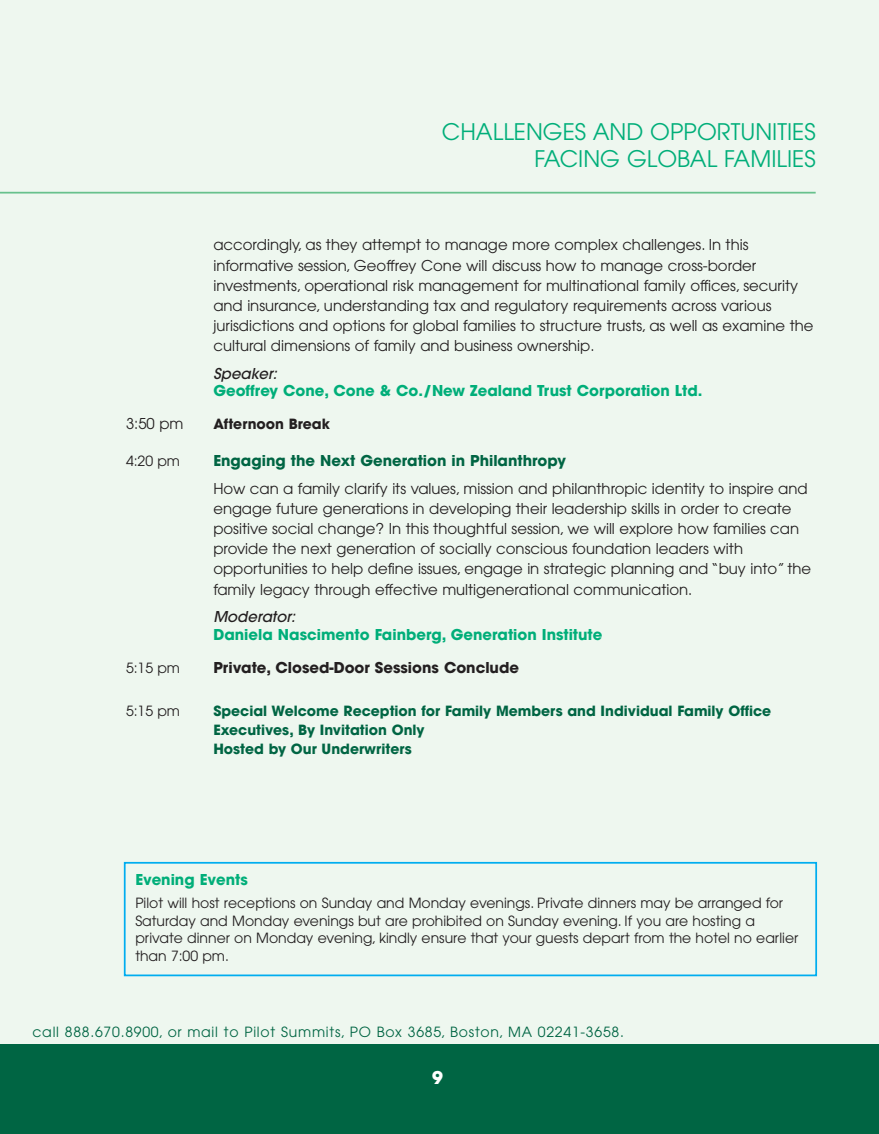
<style>
.page{position:relative;width:879px;height:1134px;background:#fff}
.page>*{position:absolute;margin:0;border:0;box-sizing:border-box;transform-origin:0 0}
.t1{font:22.75px/27.3px "Avant Garde";color:#00ae79;text-align:right}
.t2{font:700 17.5px "Avant Garde";color:#fff}
.t3{font:14.88px/20.1px "Avant Garde";color:#231f20}
.t4{font:700 14.88px "Avant Garde";color:#00ae79}
.t5{font:700 14.88px "Avant Garde";color:#006543}
.t6{font:700 14.88px "Avant Garde";color:#231f20}
.t7{font:italic 500 14.88px "Avant Garde";color:#231f20}
.t8{font:14px/17.5px "Avant Garde";color:#231f20}
.t9{font:700 14px/19.2px "Avant Garde";color:#006543}
.t10{font:14px "Avant Garde";letter-spacing:.055em;color:#006543}
.t11{font:700 14px "Avant Garde";color:#231f20}
</style>
<div class="page">
<div style="left:0;top:0;width:878px;height:1069px;background:#eef7ef"></div>
<div style="left:0;top:1045px;width:878px;height:89px;background:#006543"></div>
<hr style="left:0;top:192px;width:815px;height:2px;background:#67c18c">
<div style="left:124px;top:862px;width:693px;height:114px;border:2px solid #00adef"></div>
<h1 class="t1" style="left:442px;top:118px;width:375px">CHALLENGES AND OPPORTUNITIES<br>FACING GLOBAL FAMILIES</h1>
<p class="t3" style="left:213px;top:235px;width:601px">accordingly, as they attempt to manage more complex challenges. In this informative session, Geoffrey Cone will discuss how to manage cross-border investments, operational risk management for multinational family offices, security and insurance, understanding tax and regulatory requirements across various jurisdictions and options for global families to structure trusts, as well as examine the cultural dimensions of family and business ownership.</p>
<p class="t7" style="left:213px;top:364px;width:68px">Speaker:</p>
<p class="t4" style="left:213px;top:381px;width:490px">Geoffrey Cone, Cone &amp; Co./New Zealand Trust Corporation Ltd.</p>
<p class="t3" style="left:126px;top:414px;width:59px">3:50 pm</p>
<p class="t11" style="left:213px;top:415px;width:118px">Afternoon Break</p>
<p class="t8" style="left:126px;top:452px;width:56px">4:20 pm</p>
<p class="t5" style="left:213px;top:451px;width:354px">Engaging the Next Generation in Philanthropy</p>
<p class="t3" style="left:213px;top:478px;width:599px">How can a family clarify its values, mission and philanthropic identity to inspire and engage future generations in developing their leadership skills in order to create positive social change? In this thoughtful session, we will explore how families can provide the next generation of socially conscious foundation leaders with opportunities to help define issues, engage in strategic planning and “buy into” the family legacy through effective multigenerational communication.</p>
<p class="t7" style="left:213px;top:608px;width:87px">Moderator:</p>
<p class="t4" style="left:213px;top:625px;width:390px">Daniela Nascimento Fainberg, Generation Institute</p>
<p class="t8" style="left:126px;top:659px;width:56px">5:15 pm</p>
<p class="t6" style="left:213px;top:658px;width:307px">Private, Closed-Door Sessions Conclude</p>
<p class="t8" style="left:126px;top:702px;width:56px">5:15 pm</p>
<p class="t9" style="left:213px;top:701px;width:559px">Special Welcome Reception for Family Members and Individual Family Office<br>Executives, By Invitation Only<br>Hosted by Our Underwriters</p>
<p class="t4" style="left:135px;top:870px;width:114px">Evening Events</p>
<p class="t8" style="left:135px;top:894px;width:664px">Pilot will host receptions on Sunday and Monday evenings. Private dinners may be arranged for Saturday and Monday evenings but are prohibited on Sunday evening. If you are hosting a private dinner on Monday evening, kindly ensure that your guests depart from the hotel no earlier than 7:00 pm.</p>
<p class="t10" style="left:32px;top:1023px;width:593px">call 888.670.8900, or mail to Pilot Summits, PO Box 3685, Boston, MA 02241-3658.</p>
<p class="t2" style="left:432px;top:1066px;width:12px">9</p>
</div>
